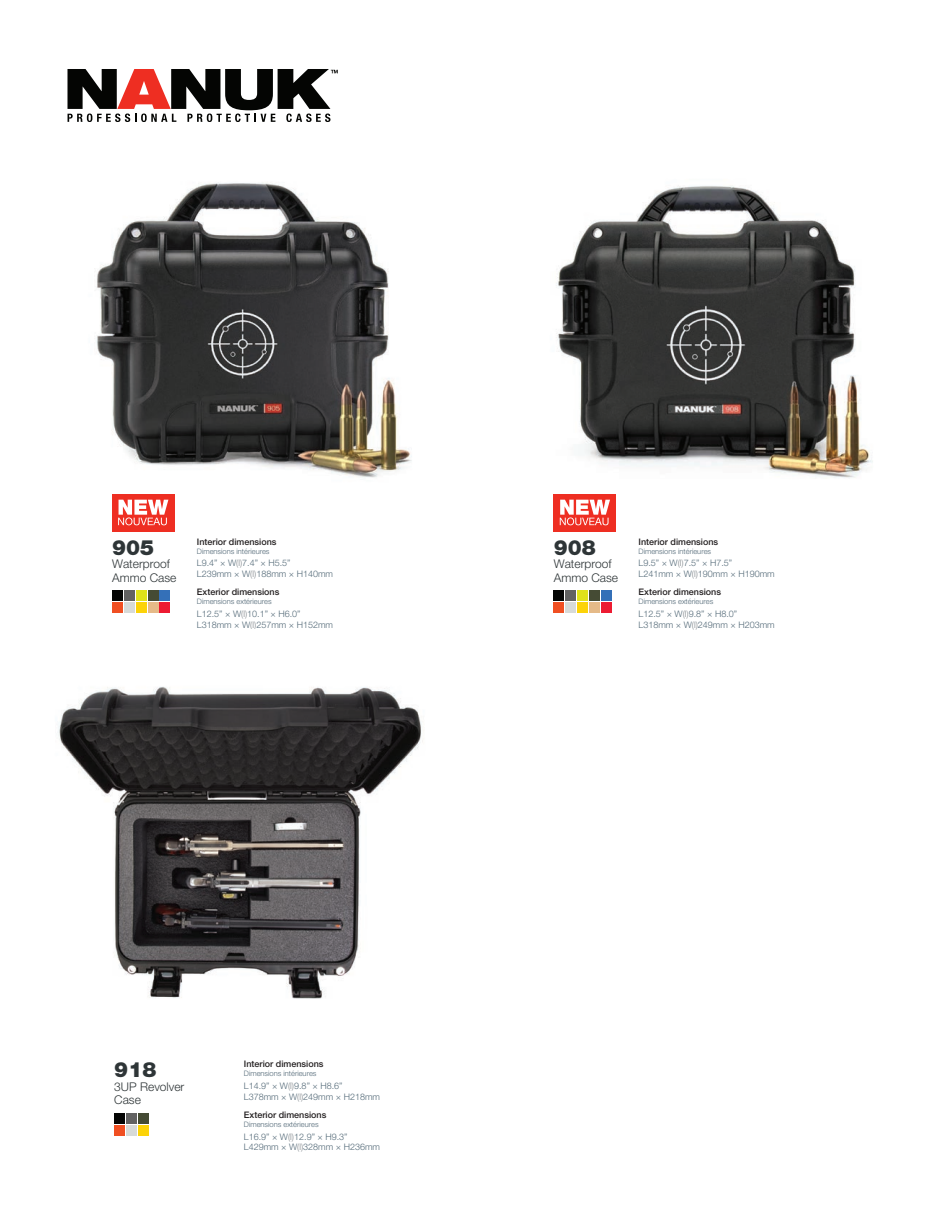
<style>
.page{position:relative;width:945px;height:1215px;background:#fff}
.page>*{position:absolute;margin:0;border:0;box-sizing:border-box;transform-origin:0 0}
.t1{font:900 21px "Helvetica Neue LT Std";color:#2e3537}
.t2{font:300 12px/13.5px "Helvetica Neue LT Std";color:#2e3537}
.t3{font:300 9px/10.8px "Helvetica Neue LT Std";color:#546a78}
.t4{font:500 9px "Helvetica Neue LT Std";color:#231f20}
.t5{font:300 7.5px "Helvetica Neue LT Std";color:#546a78}
.s1{color:#7f858a}
</style>
<div class="page">
<img style="left:96px;top:182px;width:316px;height:341px">
<div style="left:112px;top:591px;width:10px;height:10px;background:#040504"></div>
<div style="left:124px;top:591px;width:10px;height:10px;background:#626262"></div>
<div style="left:136px;top:591px;width:10px;height:10px;background:#dfe21a"></div>
<div style="left:148px;top:591px;width:10px;height:10px;background:#454b34"></div>
<div style="left:148px;top:602px;width:10px;height:11px;background:#e5ba88"></div>
<div style="left:112px;top:602px;width:10px;height:11px;background:#f04f22"></div>
<div style="left:124px;top:602px;width:10px;height:11px;background:#d7dad8"></div>
<div style="left:136px;top:602px;width:10px;height:11px;background:#fcd308"></div>
<div style="left:160px;top:591px;width:10px;height:10px;background:#3470b8"></div>
<div style="left:160px;top:602px;width:10px;height:11px;background:#ed1b32"></div>
<svg style="left:68px;top:69px;width:270px;height:53px"></svg>
<div style="left:554px;top:591px;width:10px;height:10px;background:#040504"></div>
<div style="left:566px;top:591px;width:10px;height:10px;background:#626262"></div>
<div style="left:578px;top:591px;width:10px;height:10px;background:#dfe21a"></div>
<div style="left:590px;top:591px;width:10px;height:10px;background:#454b34"></div>
<div style="left:590px;top:602px;width:10px;height:11px;background:#e5ba88"></div>
<div style="left:554px;top:602px;width:10px;height:11px;background:#f04f22"></div>
<div style="left:566px;top:602px;width:10px;height:11px;background:#d7dad8"></div>
<div style="left:578px;top:602px;width:10px;height:11px;background:#fcd308"></div>
<div style="left:601px;top:591px;width:11px;height:10px;background:#3470b8"></div>
<div style="left:601px;top:602px;width:11px;height:11px;background:#ed1b32"></div>
<img style="left:553px;top:186px;width:320px;height:322px">
<div style="left:114px;top:1113px;width:11px;height:11px;background:#040504"></div>
<div style="left:126px;top:1113px;width:10px;height:11px;background:#626262"></div>
<div style="left:138px;top:1113px;width:10px;height:11px;background:#454b34"></div>
<div style="left:114px;top:1125px;width:11px;height:10px;background:#f04f22"></div>
<div style="left:126px;top:1125px;width:10px;height:10px;background:#d7dad8"></div>
<div style="left:138px;top:1125px;width:10px;height:10px;background:#fcd308"></div>
<img style="left:58px;top:686px;width:365px;height:313px">
<div style="left:112px;top:494px;width:62px;height:37px;background:#ee2e22"></div>
<svg style="left:118px;top:500px;width:50px;height:25px"></svg>
<div style="left:554px;top:494px;width:62px;height:37px;background:#ee2e22"></div>
<svg style="left:560px;top:500px;width:50px;height:25px"></svg>
<h1 class="t1" style="left:112px;top:535px;width:44px">905</h1>
<h2 class="t2" style="left:112px;top:557px;width:66px">Waterproof<br>Ammo Case</h2>
<p class="t4" style="left:197px;top:536px;width:81px">Interior dimensions</p>
<p class="t5" style="left:197px;top:546px;width:74px">Dimensions intérieures</p>
<p class="t3" style="left:197px;top:558px;width:138px">L9.4” × W<span class="s1">(l)</span>7.4” × H5.5”<br>L239mm × W<span class="s1">(l)</span>188mm × H140mm</p>
<p class="t4" style="left:197px;top:587px;width:84px">Exterior dimensions</p>
<p class="t5" style="left:197px;top:597px;width:76px">Dimensions extérieures</p>
<p class="t3" style="left:197px;top:608px;width:138px">L12.5” × W<span class="s1">(l)</span>10.1” × H6.0”<br>L318mm × W<span class="s1">(l)</span>257mm × H152mm</p>
<h1 class="t1" style="left:114px;top:1057px;width:44px">918</h1>
<h2 class="t2" style="left:114px;top:1080px;width:72px">3UP Revolver<br>Case</h2>
<p class="t4" style="left:244px;top:1059px;width:81px">Interior dimensions</p>
<p class="t5" style="left:244px;top:1069px;width:74px">Dimensions intérieures</p>
<p class="t3" style="left:244px;top:1080px;width:138px">L14.9” × W<span class="s1">(l)</span>9.8” × H8.6”<br>L378mm × W<span class="s1">(l)</span>249mm × H218mm</p>
<p class="t4" style="left:244px;top:1109px;width:84px">Exterior dimensions</p>
<p class="t5" style="left:244px;top:1120px;width:76px">Dimensions extérieures</p>
<p class="t3" style="left:244px;top:1131px;width:138px">L16.9” × W<span class="s1">(l)</span>12.9” × H9.3”<br>L429mm × W<span class="s1">(l)</span>328mm × H236mm</p>
<h1 class="t1" style="left:554px;top:535px;width:44px">908</h1>
<h2 class="t2" style="left:554px;top:557px;width:66px">Waterproof<br>Ammo Case</h2>
<p class="t4" style="left:639px;top:536px;width:81px">Interior dimensions</p>
<p class="t5" style="left:639px;top:546px;width:74px">Dimensions intérieures</p>
<p class="t3" style="left:639px;top:558px;width:138px">L9.5” × W<span class="s1">(l)</span>7.5” × H7.5”<br>L241mm × W<span class="s1">(l)</span>190mm × H190mm</p>
<p class="t4" style="left:639px;top:587px;width:84px">Exterior dimensions</p>
<p class="t5" style="left:639px;top:597px;width:76px">Dimensions extérieures</p>
<p class="t3" style="left:639px;top:608px;width:138px">L12.5” × W<span class="s1">(l)</span>9.8” × H8.0”<br>L318mm × W<span class="s1">(l)</span>249mm × H203mm</p>
</div>
